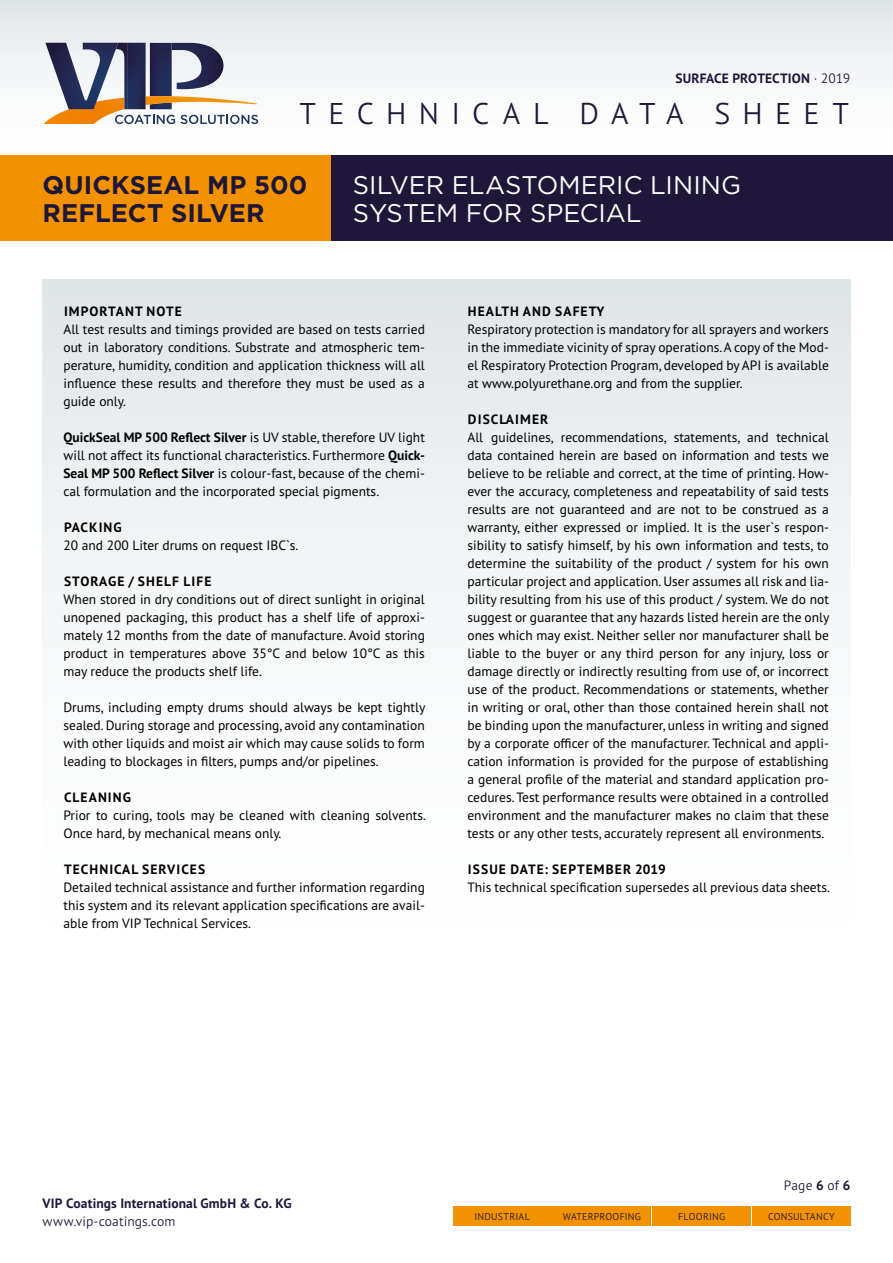
<style>
.page{position:relative;width:893px;height:1263px;background:#fff}
.page>*{position:absolute;margin:0;border:0;box-sizing:border-box;transform-origin:0 0}
.t1{font:300 30px "PT Sans Pro";letter-spacing:.405em;color:#1e1739}
.t2{font:25.5px/28.5px "Gotham";color:#fff}
.t3{font:700 25.5px/28.5px "Gotham";color:#1e1739}
.t4{font:13.5px/18px "PT Sans Pro";color:#000;text-align:justify}
.t5{font:700 13.5px "PT Sans Pro";letter-spacing:.08em;color:#000}
.t6{font:700 13.5px "PT Sans Pro";letter-spacing:.01em;color:#1e1739}
.t7{font:300 13.5px "PT Sans Pro";letter-spacing:.01em;color:#1e1739}
.t8{font:300 9.9px "PT Sans Pro";letter-spacing:.02em;color:#1e1739}
.s1{font-weight:300}
.s2{font-weight:700}
</style>
<div class="page">
<div style="left:0;top:0;width:893px;height:155px;background:linear-gradient(to bottom,#e2e7e9,#fff)"></div>
<div style="left:453px;top:1206px;width:98px;height:20px;background:#f39200"></div>
<div style="left:553px;top:1206px;width:98px;height:20px;background:#f39200"></div>
<div style="left:653px;top:1206px;width:98px;height:20px;background:#f39200"></div>
<div style="left:752px;top:1206px;width:98px;height:20px;background:#f39200"></div>
<svg style="left:44px;top:43px;width:215px;height:81px"></svg>
<div style="left:42px;top:280px;width:808px;height:721px;background:linear-gradient(to bottom,#e4e8eb,#fff)"></div>
<div style="left:0;top:155px;width:332px;height:85px;background:#f39200"></div>
<div style="left:332px;top:155px;width:561px;height:85px;background:#1e1739"></div>
<p class="t6" style="left:675px;top:70px;width:176px">SURFACE PROTECTION <span class="s1">· 2019</span></p>
<h1 class="t1" style="left:299px;top:94px;width:551px">TECHNICAL DATA SHEET</h1>
<h2 class="t3" style="left:43px;top:170px;width:266px">QUICKSEAL MP 500<br>REFLECT SILVER</h2>
<h2 class="t2" style="left:353px;top:170px;width:390px">SILVER ELASTOMERIC LINING<br>SYSTEM FOR SPECIAL</h2>
<p class="t5" style="left:64px;top:302px;width:119px">IMPORTANT NOTE</p>
<p class="t4" style="left:63px;top:320px;width:363px">All test results and timings provided are based on tests carried out in laboratory conditions. Substrate and atmospheric tem&shy;perature, humidity, condition and application thickness will all influence these results and therefore they must be used as a guide only.</p>
<p class="t4" style="left:63px;top:428px;width:363px"><span class="s2">QuickSeal MP 500 Reflect Silver</span> is UV stable, therefore UV light will not affect its functional characteristics. Furthermore <span class="s2">Quick-Seal MP 500 Reflect Silver</span> is colour-fast, because of the chemi&shy;cal formulation and the incorporated special pigments.</p>
<p class="t5" style="left:64px;top:518px;width:59px">PACKING</p>
<p class="t4" style="left:63px;top:536px;width:237px">20 and 200 Liter drums on request IBC`s.</p>
<p class="t5" style="left:64px;top:572px;width:149px">STORAGE / SHELF LIFE</p>
<p class="t4" style="left:63px;top:590px;width:363px">When stored in dry conditions out of direct sunlight in original unopened packaging, this product has a shelf life of approxi&shy;mately 12 months from the date of manufacture. Avoid storing product in temperatures above 35°C and below 10°C as this may reduce the products shelf life.</p>
<p class="t4" style="left:63px;top:698px;width:363px">Drums, including empty drums should always be kept tightly sealed. During storage and processing, avoid any contamination with other liquids and moist air which may cause solids to form leading to blockages in filters, pumps and/or pipelines.</p>
<p class="t5" style="left:64px;top:788px;width:69px">CLEANING</p>
<p class="t4" style="left:63px;top:806px;width:364px">Prior to curing, tools may be cleaned with cleaning solvents.<br>Once hard, by mechanical means only.</p>
<p class="t5" style="left:64px;top:860px;width:143px">TECHNICAL SERVICES</p>
<p class="t4" style="left:63px;top:878px;width:363px">Detailed technical assistance and further information regarding this system and its relevant application specifications are avail&shy;able from VIP Technical Services.</p>
<p class="t5" style="left:468px;top:302px;width:138px">HEALTH AND SAFETY</p>
<p class="t4" style="left:467px;top:320px;width:363px">Respiratory protection is mandatory for all sprayers and workers in the immediate vicinity of spray operations. A copy of the Mod&shy;el Respiratory Protection Program, developed by API is available at www.polyurethane.org and from the supplier.</p>
<p class="t5" style="left:468px;top:410px;width:82px">DISCLAIMER</p>
<p class="t4" style="left:467px;top:428px;width:363px">All guidelines, recommendations, statements, and technical data contained herein are based on information and tests we believe to be reliable and correct, at the time of printing. How&shy;ever the accuracy, completeness and repeatability of said tests results are not guaranteed and are not to be construed as a warranty, either expressed or implied. It is the user`s respon&shy;sibility to satisfy himself, by his own information and tests, to determine the suitability of the product / system for his own particular project and application. User assumes all risk and lia&shy;bility resulting from his use of this product / system. We do not suggest or guarantee that any hazards listed herein are the only ones which may exist. Neither seller nor manufacturer shall be liable to the buyer or any third person for any injury, loss or damage directly or indirectly resulting from use of, or incorrect use of the product. Recommendations or statements, whether in writing or oral, other than those contained herein shall not be binding upon the manufacturer, unless in writing and signed by a corporate officer of the manufacturer. Technical and appli&shy;cation information is provided for the purpose of establishing a general profile of the material and standard application pro&shy;cedures. Test performance results were obtained in a controlled environment and the manufacturer makes no claim that these tests or any other tests, accurately represent all environments.</p>
<p class="t5" style="left:468px;top:860px;width:199px">ISSUE DATE: SEPTEMBER 2019</p>
<p class="t4" style="left:467px;top:877px;width:364px">This technical specification supersedes all previous data sheets.</p>
<p class="t6" style="left:43px;top:1194px;width:251px">VIP Coatings International GmbH &amp; Co. KG</p>
<p class="t7" style="left:43px;top:1213px;width:135px">www.vip-coatings.com</p>
<p class="t7" style="left:784px;top:1177px;width:68px">Page <span class="s2">6</span> of <span class="s2">6</span></p>
<p class="t8" style="left:475px;top:1210px;width:57px">INDUSTRIAL</p>
<p class="t8" style="left:563px;top:1210px;width:80px">WATERPROOFING</p>
<p class="t8" style="left:678px;top:1210px;width:48px">FLOORING</p>
<p class="t8" style="left:768px;top:1210px;width:68px">CONSULTANCY</p>
</div>
